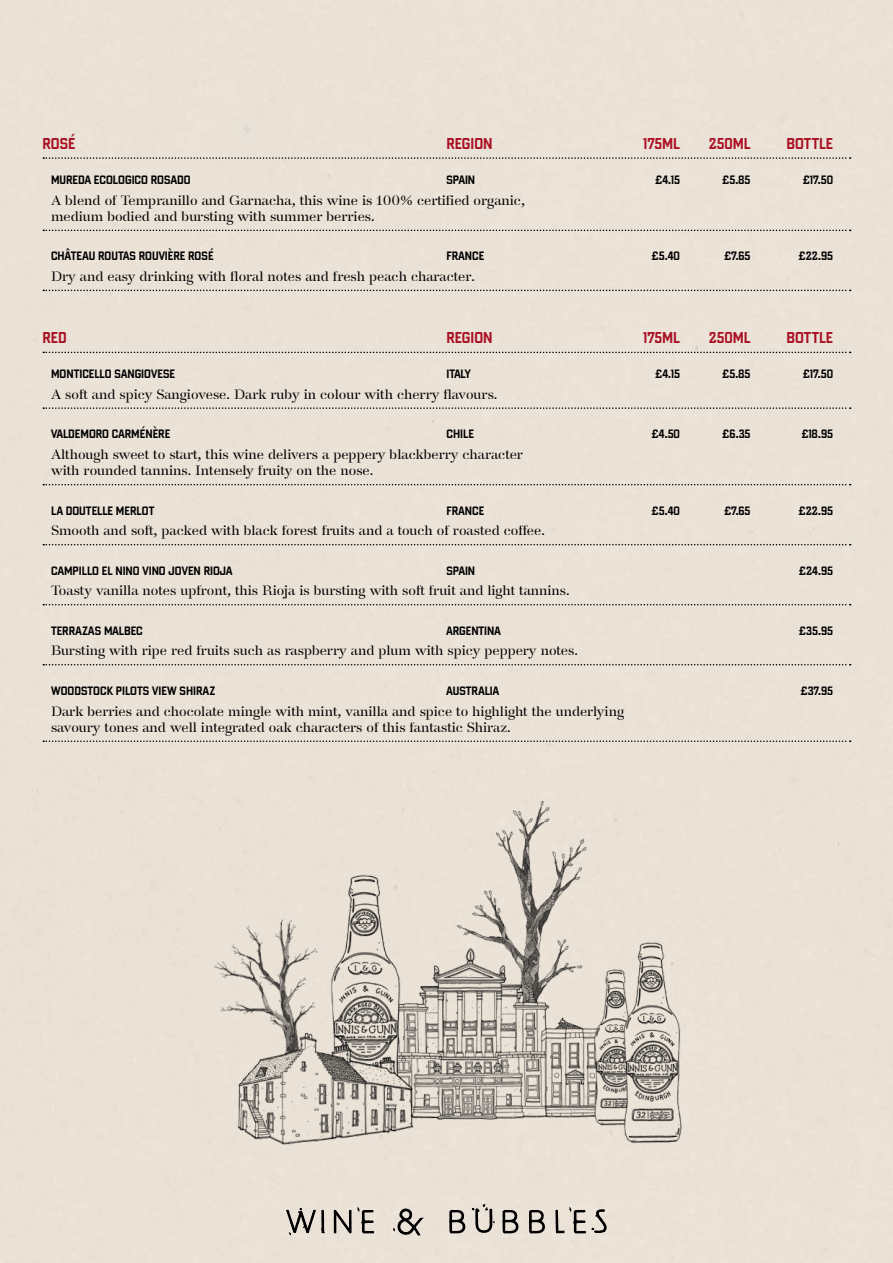
<style>
.page{position:relative;width:893px;height:1263px;background:#eae2d7}
.page>*{position:absolute;margin:0;border:0;box-sizing:border-box;transform-origin:0 0}
.t1{font:16.5px "Banque Gothique Med Ex Cond";color:#aa1124}
.t2{font:500 13.5px/16.5px "Danmark";color:#000}
.t3{font:12.75px "Banque Gothique Med Ex Cond";color:#000}
</style>
<div class="page">
<svg style="left:43px;top:157px;width:808px;height:2px;background:#aba59d"></svg>
<svg style="left:43px;top:230px;width:808px;height:1px"></svg>
<svg style="left:43px;top:290px;width:808px;height:1px"></svg>
<svg style="left:43px;top:352px;width:808px;height:1px"></svg>
<svg style="left:43px;top:407px;width:808px;height:2px;background:#aaa59c"></svg>
<svg style="left:43px;top:484px;width:808px;height:1px"></svg>
<svg style="left:43px;top:544px;width:808px;height:1px"></svg>
<svg style="left:43px;top:604px;width:808px;height:1px"></svg>
<svg style="left:43px;top:664px;width:808px;height:1px"></svg>
<svg style="left:43px;top:740px;width:808px;height:2px;background:#aaa59d"></svg>
<svg style="left:285px;top:1201px;width:40px;height:39px;background:#bfb8af"></svg>
<svg style="left:333px;top:1203px;width:42px;height:43px;background:#c3bcb3"></svg>
<svg style="left:392px;top:1208px;width:34px;height:28px"></svg>
<svg style="left:448px;top:1204px;width:71px;height:48px;background:#c6bfb6"></svg>
<svg style="left:528px;top:1209px;width:18px;height:43px"></svg>
<svg style="left:554px;top:1203px;width:53px;height:43px;background:#cac4ba"></svg>
<img style="left:210px;top:777px;width:502px;height:411px">
<p class="t1" style="left:43px;top:133px;width:34px">ROSÉ</p>
<p class="t1" style="left:446px;top:133px;width:48px">REGION</p>
<p class="t1" style="left:643px;top:133px;width:38px">175ML</p>
<p class="t1" style="left:709px;top:133px;width:43px">250ML</p>
<p class="t1" style="left:786px;top:133px;width:48px">BOTTLE</p>
<p class="t3" style="left:51px;top:172px;width:141px">MUREDA ECOLOGICO ROSADO</p>
<p class="t3" style="left:446px;top:172px;width:30px">SPAIN</p>
<p class="t3" style="left:655px;top:172px;width:27px">£4.15</p>
<p class="t3" style="left:722px;top:172px;width:30px">£5.85</p>
<p class="t3" style="left:803px;top:172px;width:32px">£17.50</p>
<p class="t2" style="left:51px;top:192px;width:475px">A blend of Tempranillo and Garnacha, this wine is 100% certified organic, medium bodied and bursting with summer berries.</p>
<p class="t3" style="left:51px;top:248px;width:164px">CHÂTEAU ROUTAS ROUVIÈRE ROSÉ</p>
<p class="t3" style="left:446px;top:248px;width:39px">FRANCE</p>
<p class="t3" style="left:651px;top:248px;width:30px">£5.40</p>
<p class="t3" style="left:724px;top:248px;width:28px">£7.65</p>
<p class="t3" style="left:798px;top:248px;width:36px">£22.95</p>
<p class="t2" style="left:51px;top:268px;width:426px">Dry and easy drinking with floral notes and fresh peach character.</p>
<p class="t1" style="left:43px;top:327px;width:26px">RED</p>
<p class="t1" style="left:446px;top:327px;width:48px">REGION</p>
<p class="t1" style="left:643px;top:327px;width:38px">175ML</p>
<p class="t1" style="left:709px;top:327px;width:43px">250ML</p>
<p class="t1" style="left:786px;top:327px;width:48px">BOTTLE</p>
<p class="t3" style="left:51px;top:366px;width:126px">MONTICELLO SANGIOVESE</p>
<p class="t3" style="left:446px;top:366px;width:26px">ITALY</p>
<p class="t3" style="left:655px;top:366px;width:27px">£4.15</p>
<p class="t3" style="left:722px;top:366px;width:30px">£5.85</p>
<p class="t3" style="left:803px;top:366px;width:32px">£17.50</p>
<p class="t2" style="left:51px;top:386px;width:448px">A soft and spicy Sangiovese. Dark ruby in colour with cherry flavours.</p>
<p class="t3" style="left:51px;top:426px;width:121px">VALDEMORO CARMÉNÈRE</p>
<p class="t3" style="left:446px;top:426px;width:29px">CHILE</p>
<p class="t3" style="left:651px;top:426px;width:30px">£4.50</p>
<p class="t3" style="left:722px;top:426px;width:30px">£6.35</p>
<p class="t3" style="left:801px;top:426px;width:33px">£18.95</p>
<p class="t2" style="left:51px;top:446px;width:473px">Although sweet to start, this wine delivers a peppery blackberry character with rounded tannins. Intensely fruity on the nose.</p>
<p class="t3" style="left:51px;top:502px;width:105px">LA DOUTELLE MERLOT</p>
<p class="t3" style="left:446px;top:502px;width:39px">FRANCE</p>
<p class="t3" style="left:651px;top:502px;width:30px">£5.40</p>
<p class="t3" style="left:724px;top:502px;width:28px">£7.65</p>
<p class="t3" style="left:798px;top:502px;width:36px">£22.95</p>
<p class="t2" style="left:51px;top:523px;width:495px">Smooth and soft, packed with black forest fruits and a touch of roasted coffee.</p>
<p class="t3" style="left:51px;top:562px;width:183px">CAMPILLO EL NINO VINO JOVEN RIOJA</p>
<p class="t3" style="left:446px;top:562px;width:30px">SPAIN</p>
<p class="t3" style="left:799px;top:562px;width:36px">£24.95</p>
<p class="t2" style="left:51px;top:583px;width:520px">Toasty vanilla notes upfront, this Rioja is bursting with soft fruit and light tannins.</p>
<p class="t3" style="left:51px;top:622px;width:93px">TERRAZAS MALBEC</p>
<p class="t3" style="left:446px;top:622px;width:56px">ARGENTINA</p>
<p class="t3" style="left:799px;top:622px;width:36px">£35.95</p>
<p class="t2" style="left:51px;top:643px;width:528px">Bursting with ripe red fruits such as raspberry and plum with spicy peppery notes.</p>
<p class="t3" style="left:51px;top:682px;width:166px">WOODSTOCK PILOTS VIEW SHIRAZ</p>
<p class="t3" style="left:446px;top:682px;width:54px">AUSTRALIA</p>
<p class="t3" style="left:800px;top:682px;width:34px">£37.95</p>
<p class="t2" style="left:51px;top:703px;width:574px">Dark berries and chocolate mingle with mint, vanilla and spice to highlight the underlying savoury tones and well integrated oak characters of this fantastic Shiraz.</p>
</div>
